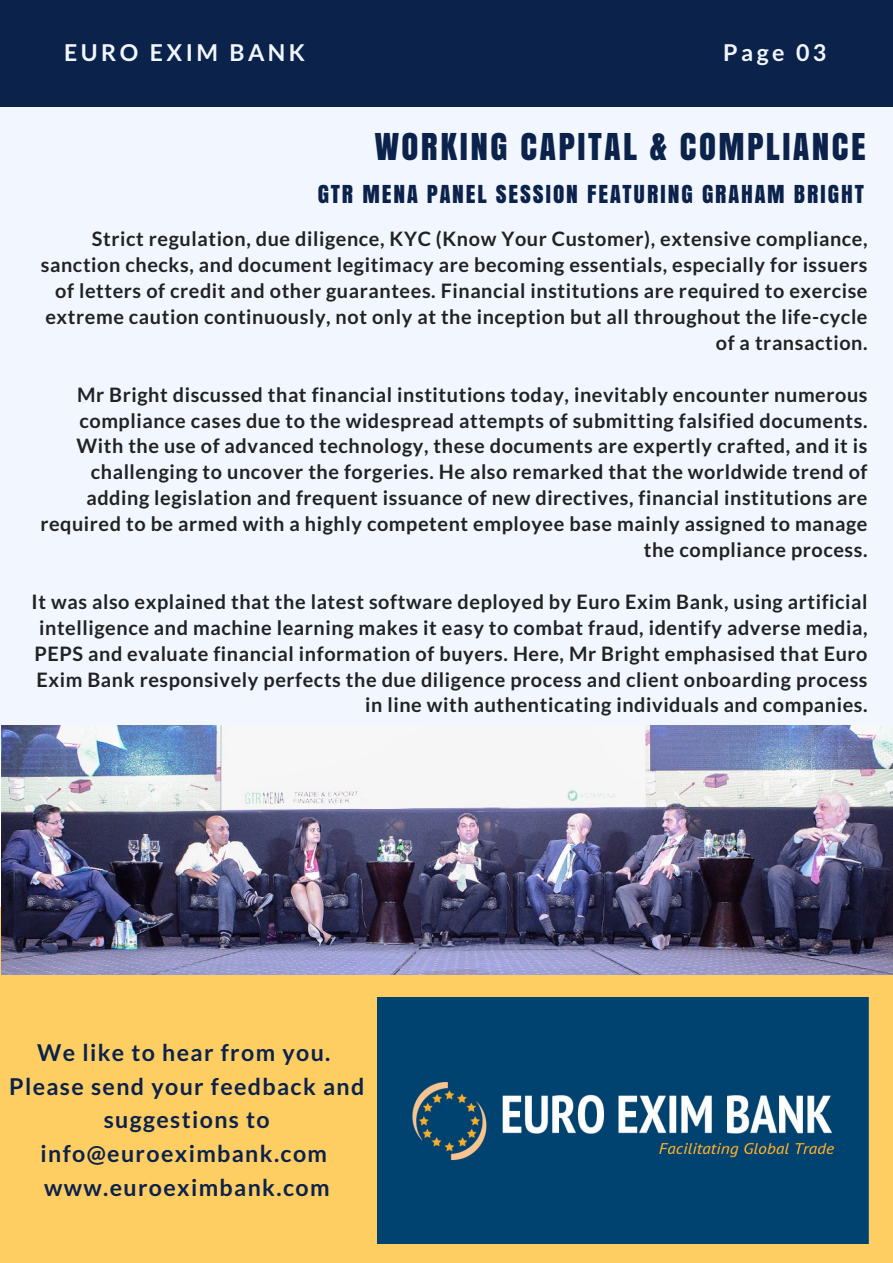
<style>
.page{position:relative;width:893px;height:1263px;background:#fff}
.page>*{position:absolute;margin:0;border:0;box-sizing:border-box;transform-origin:0 0}
.t1{font:34.8px "Anton";letter-spacing:.07em;color:#0b224b}
.t2{font:700 23.25px/33.8px "Lato";letter-spacing:.06em;color:#0b224b;text-align:center}
.t3{font:23.25px "Anton";letter-spacing:.08em;color:#0b224b}
.t4{font:700 23.25px "Lato";letter-spacing:.15em;color:#f2f7ff}
.t5{font:700 19.8px/26px "Lato";letter-spacing:.03em;color:#222;text-align:right}
</style>
<div class="page">
<div style="left:0;top:0;width:893px;height:108px;background:#0b224b"></div>
<div style="left:0;top:906px;width:893px;height:357px;background:#ffce63"></div>
<div style="left:0;top:107px;width:893px;height:638px;background:#f2f7ff"></div>
<img style="left:377px;top:998px;width:491px;height:245px">
<img style="left:1px;top:725px;width:892px;height:249px">
<p class="t4" style="left:64px;top:38px;width:242px">EURO EXIM BANK</p>
<p class="t4" style="left:723px;top:38px;width:105px">Page 03</p>
<h1 class="t1" style="left:375px;top:120px;width:492px">WORKING CAPITAL &amp; COMPLIANCE</h1>
<p class="t3" style="left:318px;top:176px;width:548px">GTR MENA PANEL SESSION FEATURING GRAHAM BRIGHT</p>
<p class="t5" style="left:41px;top:226px;width:828px">Strict regulation, due diligence, KYC (Know Your Customer), extensive compliance, sanction checks, and document legitimacy are becoming essentials, especially for issuers of letters of credit and other guarantees. Financial institutions are required to exercise extreme caution continuously, not only at the inception but all throughout the life-cycle of a transaction.</p>
<p class="t5" style="left:40px;top:381px;width:829px">Mr Bright discussed that financial institutions today, inevitably encounter numerous compliance cases due to the widespread attempts of submitting falsified documents.<br>With the use of advanced technology, these documents are expertly crafted, and it is challenging to uncover the forgeries. He also remarked that the worldwide trend of adding legislation and frequent issuance of new directives, financial institutions are required to be armed with a highly competent employee base mainly assigned to manage the compliance process.</p>
<p class="t5" style="left:32px;top:588px;width:837px">It was also explained that the latest software deployed by Euro Exim Bank, using artificial intelligence and machine learning makes it easy to combat fraud, identify adverse media, PEPS and evaluate financial information of buyers. Here, Mr Bright emphasised that Euro Exim Bank responsively perfects the due diligence process and client onboarding process in line with authenticating individuals and companies.</p>
<p class="t2" style="left:9px;top:1035px;width:357px">We like to hear from you.<br>Please send your feedback and suggestions to info@euroeximbank.com www.euroeximbank.com</p>
</div>
